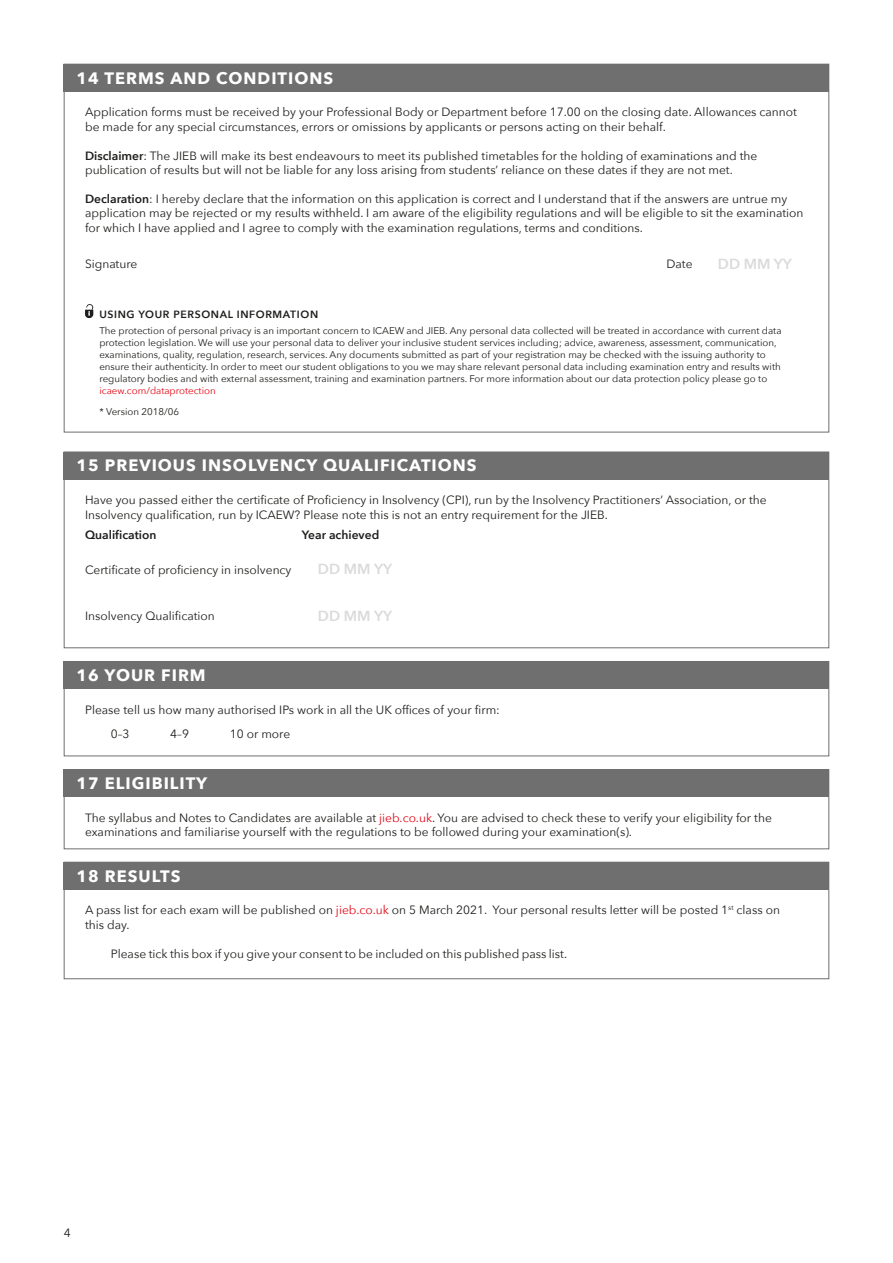
<style>
.page{position:relative;width:893px;height:1263px;background:#fff}
.page>*{position:absolute;margin:0;border:0;box-sizing:border-box;transform-origin:0 0}
.t1{font:700 16.5px "Avenir Next";letter-spacing:.06em;color:#fff}
.t2{font:600 14.55px "Avenir Next";color:#dadada}
.t3{font:12px/14.4px "Avenir Next";color:#1d1d1b}
.t4{font:600 12px "Avenir Next";color:#1d1d1b}
.t5{font:600 10.5px "Avenir Next";letter-spacing:.06em;color:#1d1d1b}
.t6{font:9.75px/12px "Avenir Next";color:#1d1d1b}
.t7{font:9.75px "Avenir Next";color:#e30613}
.s1{font-weight:600}
.s2{color:#e30613}
</style>
<div class="page">
<div style="left:64px;top:64px;width:765px;height:368px;background:#fff;border:1px solid #706f6f"></div>
<div style="left:64px;top:452px;width:765px;height:196px;background:#fff;border:1px solid #706f6f"></div>
<div style="left:64px;top:769px;width:765px;height:80px;background:#fff;border:1px solid #706f6f"></div>
<div style="left:64px;top:862px;width:765px;height:117px;background:#fff;border:1px solid #706f6f"></div>
<div style="left:64px;top:64px;width:765px;height:28px;background:#706f6f"></div>
<div style="left:64px;top:452px;width:765px;height:27px;background:#706f6f"></div>
<div style="left:64px;top:661px;width:765px;height:28px;background:#706f6f"></div>
<div style="left:64px;top:769px;width:765px;height:28px;background:#706f6f"></div>
<div style="left:64px;top:862px;width:765px;height:28px;background:#706f6f"></div>
<svg style="left:85px;top:304px;width:8px;height:14px"></svg>
<h1 class="t1" style="left:77px;top:63px;width:258px">14 TERMS AND CONDITIONS</h1>
<p class="t3" style="left:85px;top:105px;width:713px">Application forms must be received by your Professional Body or Department before 17.00 on the closing date. Allowances cannot be made for any special circumstances, errors or omissions by applicants or persons acting on their behalf.</p>
<p class="t3" style="left:85px;top:148px;width:674px"><span class="s1">Disclaimer</span>: The JIEB will make its best endeavours to meet its published timetables for the holding of examinations and the publication of results but will not be liable for any loss arising from students’ reliance on these dates if they are not met.</p>
<p class="t3" style="left:85px;top:191px;width:720px"><span class="s1">Declaration</span>: I hereby declare that the information on this application is correct and I understand that if the answers are untrue my application may be rejected or my results withheld. I am aware of the eligibility regulations and will be eligible to sit the examination for which I have applied and I agree to comply with the examination regulations, terms and conditions.</p>
<p class="t3" style="left:85px;top:256px;width:54px">Signature</p>
<p class="t3" style="left:666px;top:256px;width:28px">Date</p>
<p class="t2" style="left:718px;top:252px;width:76px">DD MM YY</p>
<p class="t5" style="left:99px;top:305px;width:220px">USING YOUR PERSONAL INFORMATION</p>
<p class="t6" style="left:99px;top:325px;width:684px">The protection of personal privacy is an important concern to ICAEW and JIEB. Any personal data collected will be treated in accordance with current data protection legislation. We will use your personal data to deliver your inclusive student services including; advice, awareness, assessment, communication, examinations, quality, regulation, research, services. Any documents submitted as part of your registration may be checked with the issuing authority to ensure their authenticity. In order to meet our student obligations to you we may share relevant personal data including examination entry and results with regulatory bodies and with external assessment, training and examination partners. For more information about our data protection policy please go to</p>
<p class="t7" style="left:99px;top:383px;width:118px">icaew.com/dataprotection</p>
<p class="t6" style="left:99px;top:405px;width:81px">* Version 2018/06</p>
<h1 class="t1" style="left:77px;top:451px;width:402px">15 PREVIOUS INSOLVENCY QUALIFICATIONS</h1>
<p class="t3" style="left:85px;top:492px;width:683px">Have you passed either the certificate of Proficiency in Insolvency (CPI), run by the Insolvency Practitioners’ Association, or the<br>Insolvency qualification, run by ICAEW? Please note this is not an entry requirement for the JIEB.</p>
<p class="t4" style="left:85px;top:525px;width:73px">Qualification</p>
<p class="t4" style="left:302px;top:525px;width:79px">Year achieved</p>
<p class="t3" style="left:85px;top:562px;width:208px">Certificate of proficiency in insolvency</p>
<p class="t3" style="left:85px;top:608px;width:131px">Insolvency Qualification</p>
<p class="t2" style="left:318px;top:556px;width:76px">DD MM YY</p>
<p class="t2" style="left:318px;top:604px;width:76px">DD MM YY</p>
<h1 class="t1" style="left:77px;top:661px;width:131px">16 YOUR FIRM</h1>
<p class="t3" style="left:85px;top:702px;width:416px">Please tell us how many authorised IPs work in all the UK offices of your firm:</p>
<p class="t3" style="left:111px;top:726px;width:20px">0–3</p>
<p class="t3" style="left:170px;top:726px;width:20px">4–9</p>
<p class="t3" style="left:230px;top:726px;width:62px">10 or more</p>
<h1 class="t1" style="left:77px;top:769px;width:132px">17 ELIGIBILITY</h1>
<p class="t3" style="left:85px;top:810px;width:688px">The syllabus and Notes to Candidates are available at <span class="s2">jieb.co.uk</span>. You are advised to check these to verify your eligibility for the examinations and familiarise yourself with the regulations to be followed during your examination(s).</p>
<h1 class="t1" style="left:77px;top:861px;width:105px">18 RESULTS</h1>
<p class="t3" style="left:85px;top:902px;width:696px">A pass list for each exam will be published on <span class="s2">jieb.co.uk</span> on 5 March 2021. Your personal results letter will be posted 1<sup>st</sup> class on this day.</p>
<p class="t3" style="left:111px;top:946px;width:458px">Please tick this box if you give your consent to be included on this published pass list.</p>
<p class="t3" style="left:64px;top:1225px;width:8px">4</p>
</div>
